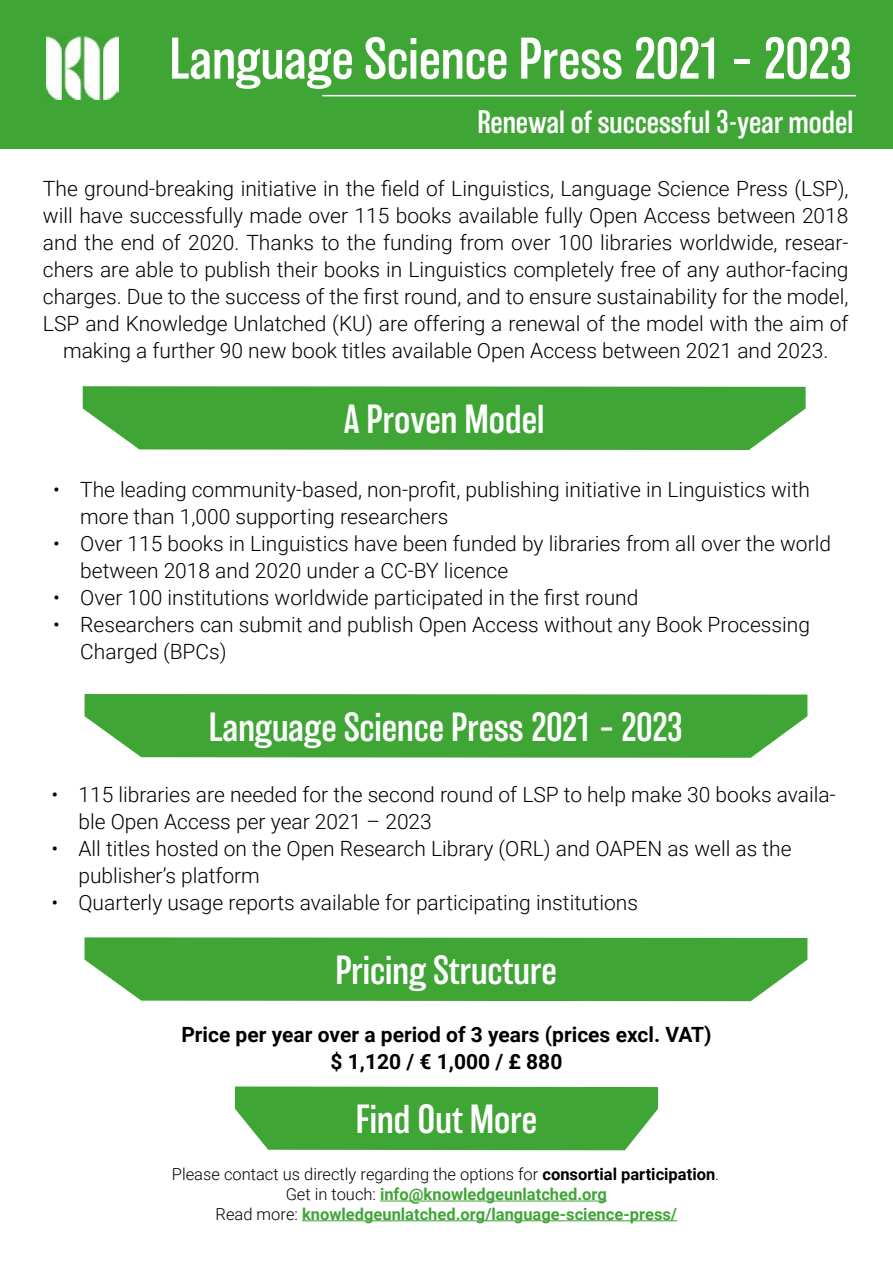
<style>
.page{position:relative;width:893px;height:1263px;background:#fff}
.page>*{position:absolute;margin:0;border:0;box-sizing:border-box;transform-origin:0 0}
.t1{font:300 54px "Balboa";color:#fff}
.t2{font:300 37.5px "Balboa";color:#fff}
.t3{font:300 30px "Balboa";color:#fff}
.t4{font:300 21px/27px "Roboto";color:#000}
.t5{font:700 21px/27px "Roboto";color:#000;text-align:center}
.t6{font:700 16.5px/19.8px "Roboto";color:#3fa535;text-align:center}
.s1{font-weight:300;color:#000}
.s2{color:#000}
</style>
<div class="page">
<div style="left:0;top:0;width:893px;height:149px;background:#3fa535"></div>
<hr style="left:322px;top:95px;width:534px;height:1px;background:#fff">
<img style="left:47px;top:36px;width:72px;height:63px">
<svg style="left:83px;top:386px;width:723px;height:64px;background:#4baa41"></svg>
<svg style="left:85px;top:937px;width:722px;height:64px;background:#4aaa41"></svg>
<hr style="left:380px;top:1200px;width:227px;height:1px;background:#3fa535">
<hr style="left:302px;top:1220px;width:375px;height:1px;background:#3fa535">
<svg style="left:235px;top:1086px;width:423px;height:64px;background:#4baa41"></svg>
<svg style="left:85px;top:694px;width:722px;height:64px;background:#4aaa41"></svg>
<h1 class="t1" style="left:169px;top:30px;width:685px">Language Science Press 2021 – 2023</h1>
<h3 class="t3" style="left:477px;top:106px;width:377px">Renewal of successful 3-year model</h3>
<p class="t4" style="left:43px;top:174px;width:807px;text-align:center">The ground-breaking initiative in the field of Linguistics, Language Science Press (LSP), will have successfully made over 115 books available fully Open Access between 2018 and the end of 2020. Thanks to the funding from over 100 libraries worldwide, resear&shy;chers are able to publish their books in Linguistics completely free of any author-facing charges. Due to the success of the first round, and to ensure sustainability for the model, LSP and Knowledge Unlatched (KU) are offering a renewal of the model with the aim of making a further 90 new book titles available Open Access between 2021 and 2023.</p>
<h2 class="t2" style="left:344px;top:399px;width:202px">A Proven Model</h2>
<p class="t4" style="left:80px;top:475px;width:731px;text-indent:-27px">• The leading community-based, non-profit, publishing initiative in Linguistics with more than 1,000 supporting researchers</p>
<p class="t4" style="left:80px;top:529px;width:752px;text-indent:-27px">• Over 115 books in Linguistics have been funded by libraries from all over the world between 2018 and 2020 under a CC-BY licence</p>
<p class="t4" style="left:53px;top:583px;width:587px">• Over 100 institutions worldwide participated in the first round</p>
<p class="t4" style="left:80px;top:610px;width:731px;text-indent:-27px">• Researchers can submit and publish Open Access without any Book Processing<br>Charged (BPCs)</p>
<h2 class="t2" style="left:209px;top:707px;width:476px">Language Science Press 2021 – 2023</h2>
<p class="t4" style="left:78px;top:780px;width:759px;text-indent:-27px">• 115 libraries are needed for the second round of LSP to help make 30 books availa&shy;ble Open Access per year 2021 – 2023</p>
<p class="t4" style="left:78px;top:834px;width:715px;text-indent:-27px">• All titles hosted on the Open Research Library (ORL) and OAPEN as well as the publisher’s platform</p>
<p class="t4" style="left:51px;top:888px;width:588px">• Quarterly usage reports available for participating institutions</p>
<h2 class="t2" style="left:335px;top:950px;width:223px">Pricing Structure</h2>
<p class="t5" style="left:181px;top:1020px;width:532px">Price per year over a period of 3 years (prices excl. VAT) $ 1,120 / € 1,000 / £ 880</p>
<h2 class="t2" style="left:356px;top:1099px;width:183px">Find Out More</h2>
<p class="t6" style="left:172px;top:1163px;width:549px"><span class="s1">Please contact us directly regarding the options for</span> <span class="s2">consortial participation</span><span class="s1">.<br>Get in touch:</span> info@knowledgeunlatched.org<br><span class="s1">Read more:</span> knowledgeunlatched.org/language-science-press/</p>
</div>
